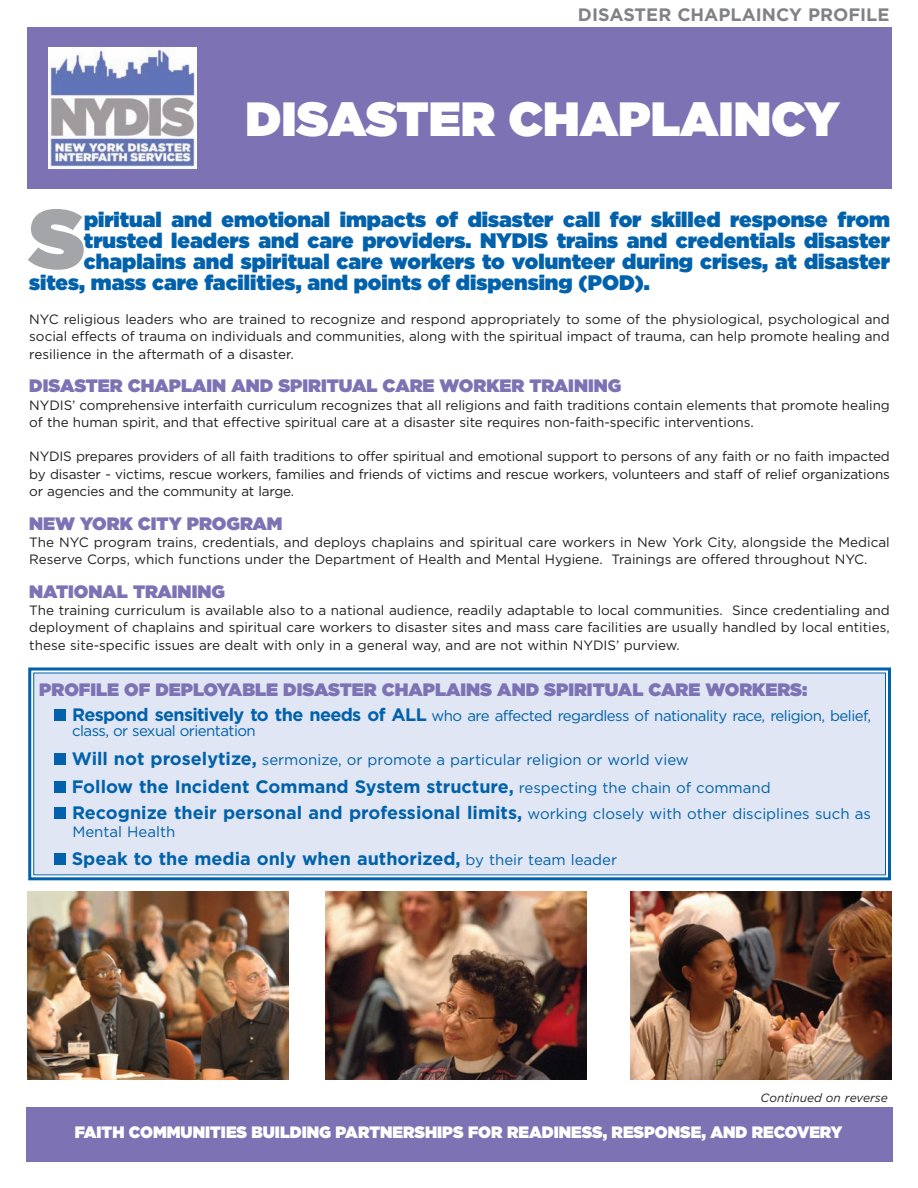
<style>
.page{position:relative;width:918px;height:1188px;background:#fff}
.page>*{position:absolute;margin:0;border:0;box-sizing:border-box;transform-origin:0 0}
.t1{font:900 83.7px "Gotham";color:#a4a5a9}
.t2{font:900 48px "Gotham";color:#fff}
.t3{font:900 21px "Gotham";color:#0161aa}
.t4{font:700 18px/25.5px "Gotham";color:#0161aa}
.t5{font:900 18px "Gotham";color:#7d72b4}
.t6{font:700 18px "Gotham";color:#808285}
.t7{font:900 16.5px "Gotham";color:#fff;scale:.96 1}
.t8{font:15px/15px "Gotham";letter-spacing:-.035em;color:#0161aa}
.t9{font:15px "Gotham";color:#0161aa}
.t10{font:13.5px/17.2px "Gotham";letter-spacing:-.005em;color:#231f20;text-align:justify}
.t11{font:italic 12px "Gotham";color:#231f20}
.s1{font-weight:700;font-size:18px}
.s2{font-weight:400;font-size:15px}
</style>
<div class="page">
<div style="left:26px;top:1107px;width:866px;height:54px;background:#7d72b4"></div>
<div style="left:27px;top:27px;width:864px;height:162px;background:#7d72b4"></div>
<img style="left:48px;top:47px;width:148px;height:122px">
<img style="left:630px;top:891px;width:261px;height:189px">
<img style="left:326px;top:891px;width:261px;height:189px">
<img style="left:27px;top:891px;width:261px;height:189px">
<div style="left:34px;top:674px;width:851px;height:200px;background:#e0e6f3"></div>
<div style="left:28px;top:668px;width:863px;height:212px;border:3px solid #0161aa"></div>
<div style="left:55px;top:854px;width:11px;height:11px;background:#0161aa"></div>
<div style="left:55px;top:807px;width:11px;height:12px;background:#0161aa"></div>
<div style="left:55px;top:782px;width:11px;height:11px;background:#0161aa"></div>
<div style="left:55px;top:753px;width:11px;height:12px;background:#0161aa"></div>
<div style="left:55px;top:710px;width:11px;height:11px;background:#0161aa"></div>
<h3 class="t6" style="left:578px;top:4px;width:313px">DISASTER CHAPLAINCY PROFILE</h3>
<h2 class="t2" style="left:246px;top:91px;width:595px">DISASTER CHAPLAINCY</h2>
<h1 class="t1" style="left:29px;top:191px;width:57px">S</h1>
<h3 class="t3" style="left:84px;top:207px;width:807px">piritual and emotional impacts of disaster call for skilled response from</h3>
<h3 class="t3" style="left:84px;top:228px;width:807px">trusted leaders and care providers. NYDIS trains and credentials disaster</h3>
<h3 class="t3" style="left:84px;top:249px;width:807px">chaplains and spiritual care workers to volunteer during crises, at disaster</h3>
<h3 class="t3" style="left:29px;top:270px;width:622px">sites, mass care facilities, and points of dispensing (POD).</h3>
<p class="t10" style="left:29px;top:311px;width:862px">NYC religious leaders who are trained to recognize and respond appropriately to some of the physiological, psychological and social effects of trauma on individuals and communities, along with the spiritual impact of trauma, can help promote healing and resilience in the aftermath of a disaster.</p>
<h3 class="t5" style="left:29px;top:376px;width:594px">DISASTER CHAPLAIN AND SPIRITUAL CARE WORKER TRAINING</h3>
<p class="t10" style="left:29px;top:396px;width:862px">NYDIS’ comprehensive interfaith curriculum recognizes that all religions and faith traditions contain elements that promote healing of the human spirit, and that effective spiritual care at a disaster site requires non-faith-specific interventions.</p>
<p class="t10" style="left:29px;top:448px;width:862px">NYDIS prepares providers of all faith traditions to offer spiritual and emotional support to persons of any faith or no faith impacted by disaster - victims, rescue workers, families and friends of victims and rescue workers, volunteers and staff of relief organizations or agencies and the community at large.</p>
<h3 class="t5" style="left:29px;top:513px;width:255px">NEW YORK CITY PROGRAM</h3>
<p class="t10" style="left:29px;top:533px;width:862px">The NYC program trains, credentials, and deploys chaplains and spiritual care workers in New York City, alongside the Medical<br>Reserve Corps, which functions under the Department of Health and Mental Hygiene. Trainings are offered throughout NYC.</p>
<h3 class="t5" style="left:29px;top:581px;width:197px">NATIONAL TRAINING</h3>
<p class="t10" style="left:29px;top:602px;width:862px">The training curriculum is available also to a national audience, readily adaptable to local communities. Since credentialing and deployment of chaplains and spiritual care workers to disaster sites and mass care facilities are usually handled by local entities, these site-specific issues are dealt with only in a general way, and are not within NYDIS’ purview.</p>
<h3 class="t5" style="left:39px;top:679px;width:770px">PROFILE OF DEPLOYABLE DISASTER CHAPLAINS AND SPIRITUAL CARE WORKERS:</h3>
<p class="t8" style="left:72px;top:708px;width:800px"><span class="s1">Respond sensitively to the needs of ALL</span> who are affected regardless of nationality race, religion, belief, class, or sexual orientation</p>
<p class="t9" style="left:72px;top:751px;width:619px"><span class="s1">Will not proselytize,</span> sermonize, or promote a particular religion or world view</p>
<h3 class="t4" style="left:72px;top:774px;width:801px">Follow the Incident Command System structure, <span class="s2">respecting the chain of command<br></span>Recognize their personal and professional limits, <span class="s2">working closely with other disciplines such as</span></h3>
<p class="t9" style="left:72px;top:823px;width:104px">Mental Health</p>
<h3 class="t4" style="left:72px;top:846px;width:547px">Speak to the media only when authorized, <span class="s2">by their team leader</span></h3>
<p class="t11" style="left:761px;top:1091px;width:129px">Continued on reverse</p>
<p class="t7" style="left:75px;top:1122px;width:801px">FAITH COMMUNITIES BUILDING PARTNERSHIPS FOR READINESS, RESPONSE, AND RECOVERY</p>
</div>
